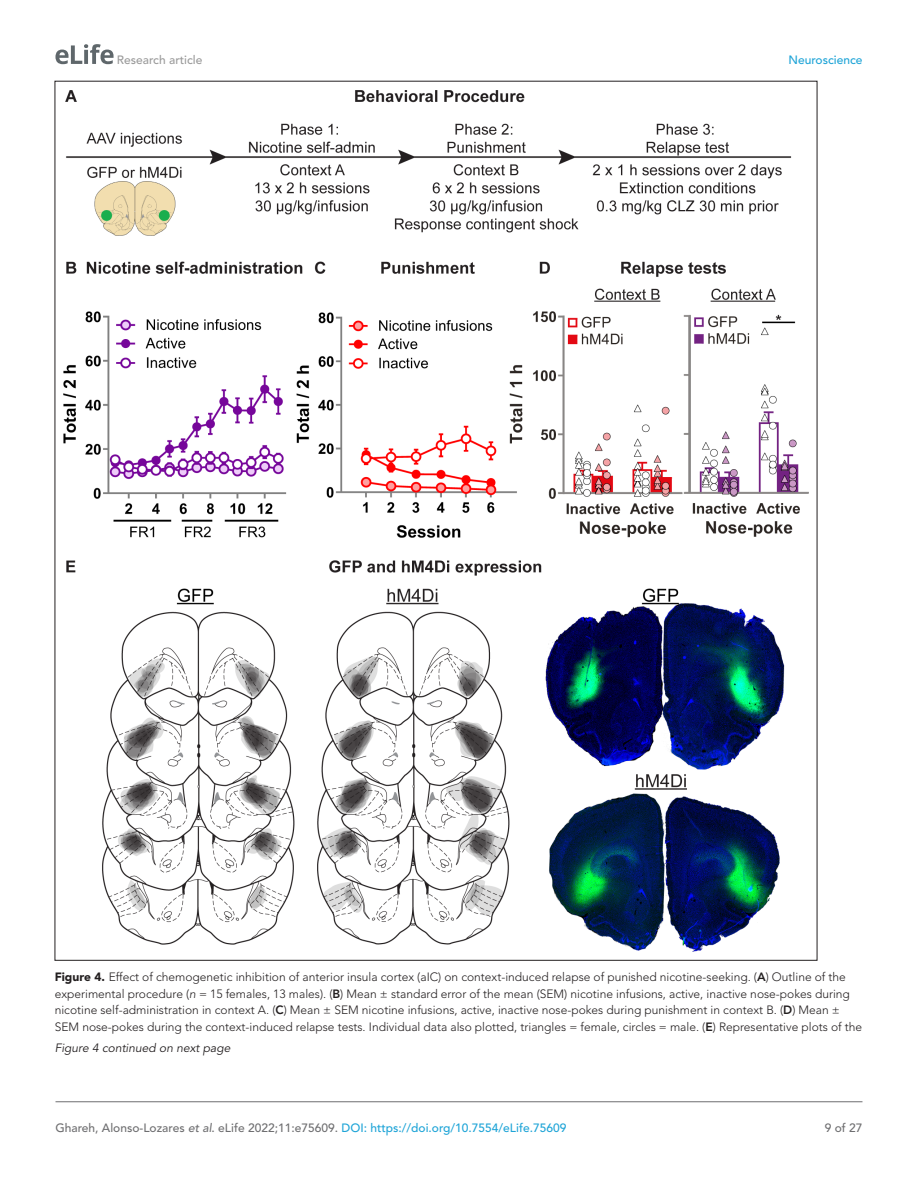
<style>
.page{position:relative;width:918px;height:1188px;background:#fff}
.page>*{position:absolute;margin:0;border:0;box-sizing:border-box;transform-origin:0 0}
.t1{font:300 12px/16.5px "Avenir LT Std";color:#231f20}
.t2{font:500 12px "Avenir LT Std";color:#6e6e70}
.t3{font:italic 12px "Avenir LT Std";color:#231f20}
.t4{font:500 12px "Avenir LT Std";color:#9a9a9a}
.t5{font:500 12px "Avenir LT Std";color:#1ea4d7}
.s1{font-weight:900}
.s2{font-weight:800}
.s3{font-style:italic}
.s4{color:#1ea4d7}
</style>
<div class="page">
<svg style="left:55px;top:44px;width:59px;height:20px"></svg>
<hr style="left:56px;top:1101px;width:806px;height:1px;background:#6e6e70">
<img style="left:64px;top:90px;width:744px;height:861px">
<p class="t4" style="left:117px;top:53px;width:87px">Research article</p>
<p class="t5" style="left:788px;top:53px;width:76px">Neuroscience</p>
<p class="t1" style="left:55px;top:969px;width:809px"><span class="s1">Figure 4.</span> Effect of chemogenetic inhibition of anterior insula cortex (aIC) on context-induced relapse of punished nicotine-seeking. (<span class="s2">A</span>) Outline of the experimental procedure (<span class="s3">n</span> = 15 females, 13 males). (<span class="s2">B</span>) Mean ± standard error of the mean (SEM) nicotine infusions, active, inactive nose-pokes during nicotine self-administration in context A. (<span class="s2">C</span>) Mean ± SEM nicotine infusions, active, inactive nose-pokes during punishment in context B. (<span class="s2">D</span>) Mean ± SEM nose-pokes during the context-induced relapse tests. Individual data also plotted, triangles = female, circles = male. (<span class="s2">E</span>) Representative plots of the</p>
<p class="t3" style="left:55px;top:1041px;width:177px">Figure 4 continued on next page</p>
<p class="t2" style="left:56px;top:1121px;width:512px">Ghareh, Alonso-Lozares <span class="s3">et al</span>. eLife 2022;11:e75609. <span class="s4">DOI: https://doi.org/10.7554/eLife.75609</span></p>
<p class="t2" style="left:825px;top:1121px;width:39px">9 of 27</p>
</div>
